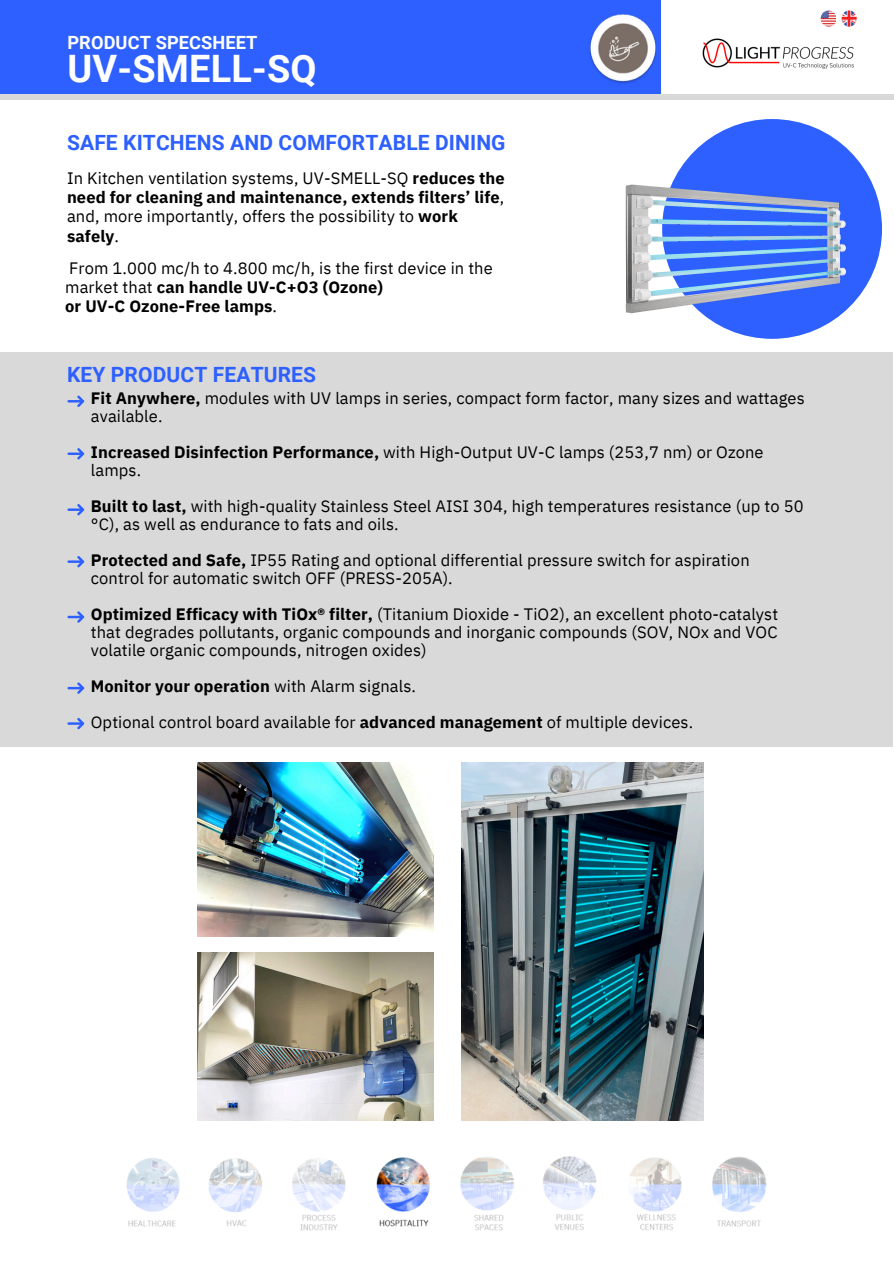
<style>
.page{position:relative;width:894px;height:1264px;background:#fff}
.page>*{position:absolute;margin:0;border:0;box-sizing:border-box;transform-origin:0 0}
.t1{font:700 37.8px "Roboto";letter-spacing:.005em;color:#fff}
.t2{font:700 21px "Roboto";letter-spacing:.005em;color:#2d60ff}
.t3{font:700 18.15px "Roboto";letter-spacing:.005em;color:#fff}
.t4{font:16.5px/18px "IBM Plex Sans";letter-spacing:.005em;color:#000}
.t5{font:700 16.5px "IBM Plex Sans";letter-spacing:.005em;color:#000}
.s1{font-weight:700}
.s2{font-weight:400}
</style>
<div class="page">
<div style="left:662px;top:119px;width:219px;height:220px;background:#2d60ff;border-radius:50%"></div>
<div style="left:0;top:0;width:660px;height:96px;background:#2d60ff"></div>
<div style="left:0;top:94px;width:893px;height:6px;background:#d9d9d9"></div>
<img style="left:820px;top:11px;width:14px;height:15px">
<img style="left:841px;top:11px;width:15px;height:15px">
<div style="left:0;top:352px;width:892px;height:394px;background:#d9d9d9"></div>
<svg style="left:67px;top:396px;width:17px;height:11px"></svg>
<svg style="left:67px;top:448px;width:17px;height:11px"></svg>
<svg style="left:67px;top:504px;width:17px;height:11px"></svg>
<svg style="left:67px;top:556px;width:17px;height:11px"></svg>
<svg style="left:67px;top:611px;width:17px;height:11px"></svg>
<svg style="left:67px;top:682px;width:17px;height:11px"></svg>
<svg style="left:67px;top:718px;width:17px;height:11px"></svg>
<img style="left:702px;top:38px;width:152px;height:31px">
<img style="left:625px;top:158px;width:231px;height:167px">
<img style="left:589px;top:14px;width:68px;height:70px">
<img style="left:376px;top:1157px;width:54px;height:70px">
<svg style="left:126px;top:1158px;width:220px;height:73px"></svg>
<svg style="left:460px;top:1156px;width:307px;height:75px"></svg>
<img style="left:197px;top:762px;width:236px;height:174px">
<img style="left:461px;top:762px;width:242px;height:358px">
<img style="left:197px;top:952px;width:236px;height:168px">
<p class="t3" style="left:67px;top:32px;width:191px">PRODUCT SPECSHEET</p>
<p class="t1" style="left:67px;top:47px;width:251px">UV-SMELL-SQ</p>
<p class="t2" style="left:67px;top:130px;width:440px">SAFE KITCHENS AND COMFORTABLE DINING</p>
<p class="t4" style="left:67px;top:168px;width:439px;line-height:19.2px">In Kitchen ventilation systems, UV-SMELL-SQ <span class="s1">reduces the need for cleaning and maintenance, extends filters’ life</span>, and, more importantly, offers the possibility to <span class="s1">work safely</span>.</p>
<p class="t4" style="left:65px;top:258px;width:429px;line-height:19.2px">From 1.000 mc/h to 4.800 mc/h, is the first device in the market that <span class="s1">can handle UV-C+O3 (Ozone)</span></p>
<p class="t5" style="left:65px;top:295px;width:213px">or UV-C Ozone-Free lamps<span class="s2">.</span></p>
<p class="t2" style="left:67px;top:362px;width:250px">KEY PRODUCT FEATURES</p>
<p class="t4" style="left:91px;top:389px;width:715px"><span class="s1">Fit Anywhere,</span> modules with UV lamps in series, compact form factor, many sizes and wattages available.</p>
<h1 class="t4" style="left:91px;top:443px;width:674px"><span class="s1">Increased Disinfection Performance,</span> with High-Output UV-C lamps (253,7 nm) or Ozone lamps.</h1>
<p class="t4" style="left:91px;top:497px;width:714px"><span class="s1">Built to last,</span> with high-quality Stainless Steel AISI 304, high temperatures resistance (up to 50 °C), as well as endurance to fats and oils.</p>
<p class="t4" style="left:91px;top:551px;width:660px"><span class="s1">Protected and Safe,</span> IP55 Rating and optional differential pressure switch for aspiration control for automatic switch OFF (PRESS-205A).</p>
<p class="t4" style="left:91px;top:605px;width:688px;text-align:justify"><span class="s1">Optimized Efficacy with TiOx® filter,</span> (Titanium Dioxide - TiO2), an excellent photo-catalyst that degrades pollutants, organic compounds and inorganic compounds (SOV, NOx and VOC volatile organic compounds, nitrogen oxides)</p>
<p class="t5" style="left:91px;top:675px;width:326px">Monitor your operation <span class="s2">with Alarm signals.</span></p>
<p class="t4" style="left:91px;top:713px;width:603px">Optional control board available for <span class="s1">advanced management</span> of multiple devices.</p>
</div>
